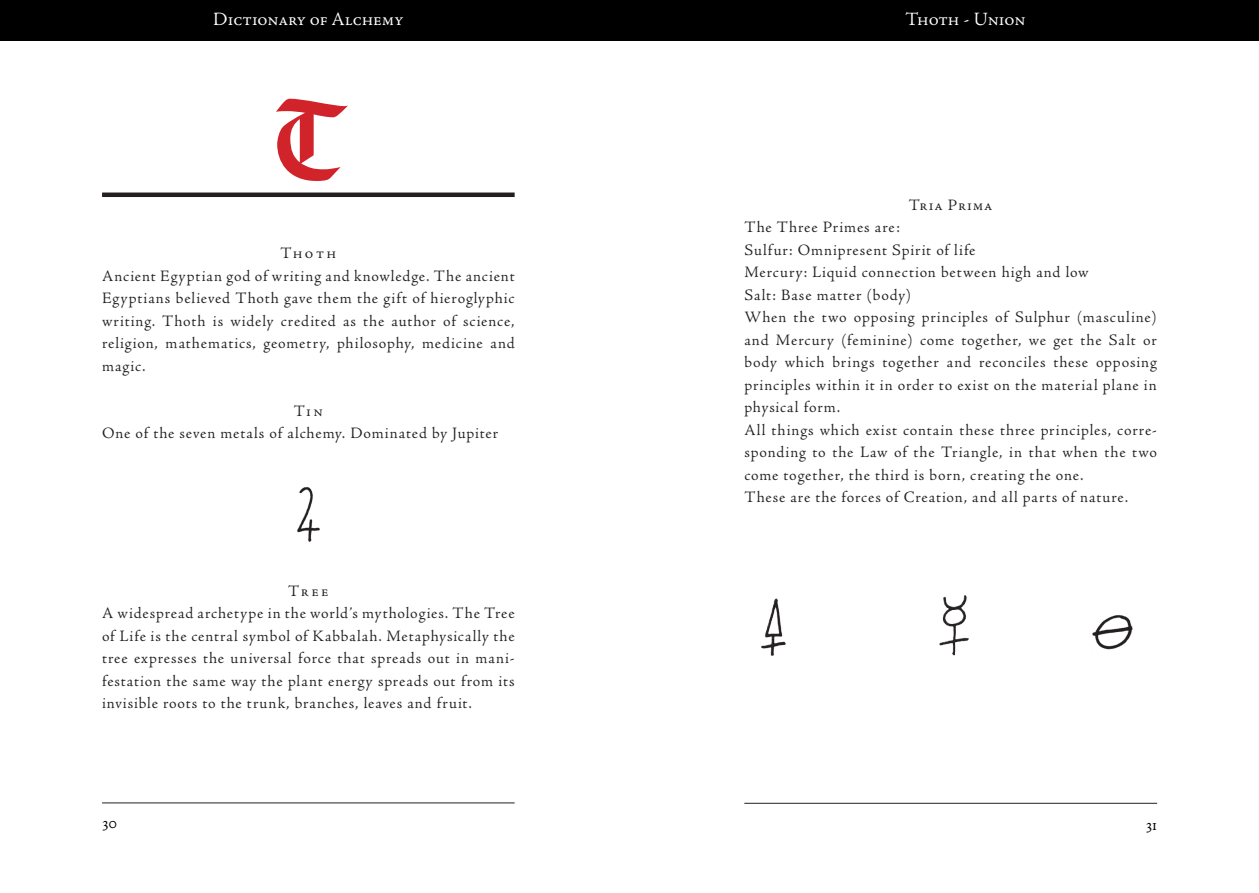
<style>
.page{position:relative;width:1259px;height:893px;background:#fff}
.page>*{position:absolute;margin:0;border:0;box-sizing:border-box;transform-origin:0 0}
.t1{font:121.5px "San Marco";color:#d1232a}
.t2{font:19.5px "Adobe Jenson Regular SC";color:#fff}
.t3{font:18px "Adobe Jenson Regular SC";color:#000}
.t4{font:16.5px/22.5px "Adobe Jenson";letter-spacing:.055em;color:#231f20;text-align:justify}
.t5{font:16.5px "Adobe Jenson Regular SC";letter-spacing:.07em;color:#231f20}
</style>
<div class="page">
<hr style="left:102px;top:802px;width:412px;height:1px;background:#231f20">
<div style="left:0;top:0;width:629px;height:40px;background:#000"></div>
<div style="left:629px;top:0;width:630px;height:40px;background:#000"></div>
<hr style="left:102px;top:193px;width:412px;height:4px;background:#231f20">
<hr style="left:744px;top:803px;width:413px;height:1px;background:#231f20">
<img style="left:761px;top:599px;width:24px;height:56px">
<img style="left:939px;top:595px;width:29px;height:60px">
<img style="left:1092px;top:615px;width:41px;height:35px">
<img style="left:297px;top:487px;width:23px;height:55px">
<p class="t2" style="left:213px;top:9px;width:192px">Dictionary of Alchemy</p>
<p class="t2" style="left:905px;top:9px;width:122px">Thoth - Union</p>
<h1 class="t1" style="left:271px;top:77px;width:76px">T</h1>
<p class="t5" style="left:280px;top:244px;width:57px">Thoth</p>
<p class="t4" style="left:102px;top:265px;width:414px">Ancient Egyptian god of writing and knowledge. The ancient Egyptians believed Thoth gave them the gift of hieroglyphic writing. Thoth is widely credited as the author of science, religion, mathematics, geometry, philosophy, medicine and magic.</p>
<p class="t5" style="left:294px;top:402px;width:31px">Tin</p>
<p class="t4" style="left:102px;top:422px;width:398px">One of the seven metals of alchemy. Dominated by Jupiter</p>
<p class="t5" style="left:288px;top:582px;width:42px">Tree</p>
<p class="t4" style="left:102px;top:602px;width:414px">A widespread archetype in the world’s mythologies. The Tree of Life is the central symbol of Kabbalah. Metaphysically the tree expresses the universal force that spreads out in mani&shy;festation the same way the plant energy spreads out from its invisible roots to the trunk, branches, leaves and fruit.</p>
<p class="t3" style="left:102px;top:813px;width:17px">30</p>
<p class="t5" style="left:908px;top:196px;width:85px">Tria Prima</p>
<p class="t4" style="left:744px;top:217px;width:414px;text-align:left">The Three Primes are:<br>Sulfur: Omnipresent Spirit of life<br>Mercury: Liquid connection between high and low<br>Salt: Base matter (body)<br>When the two opposing principles of Sulphur (masculine) and Mercury (feminine) come together, we get the Salt or body which brings together and reconciles these opposing principles within it in order to exist on the material plane in physical form.<br>All things which exist contain these three principles, corre&shy;sponding to the Law of the Triangle, in that when the two come together, the third is born, creating the one.<br>These are the forces of Creation, and all parts of nature.</p>
<p class="t3" style="left:1145px;top:815px;width:13px">31</p>
</div>
